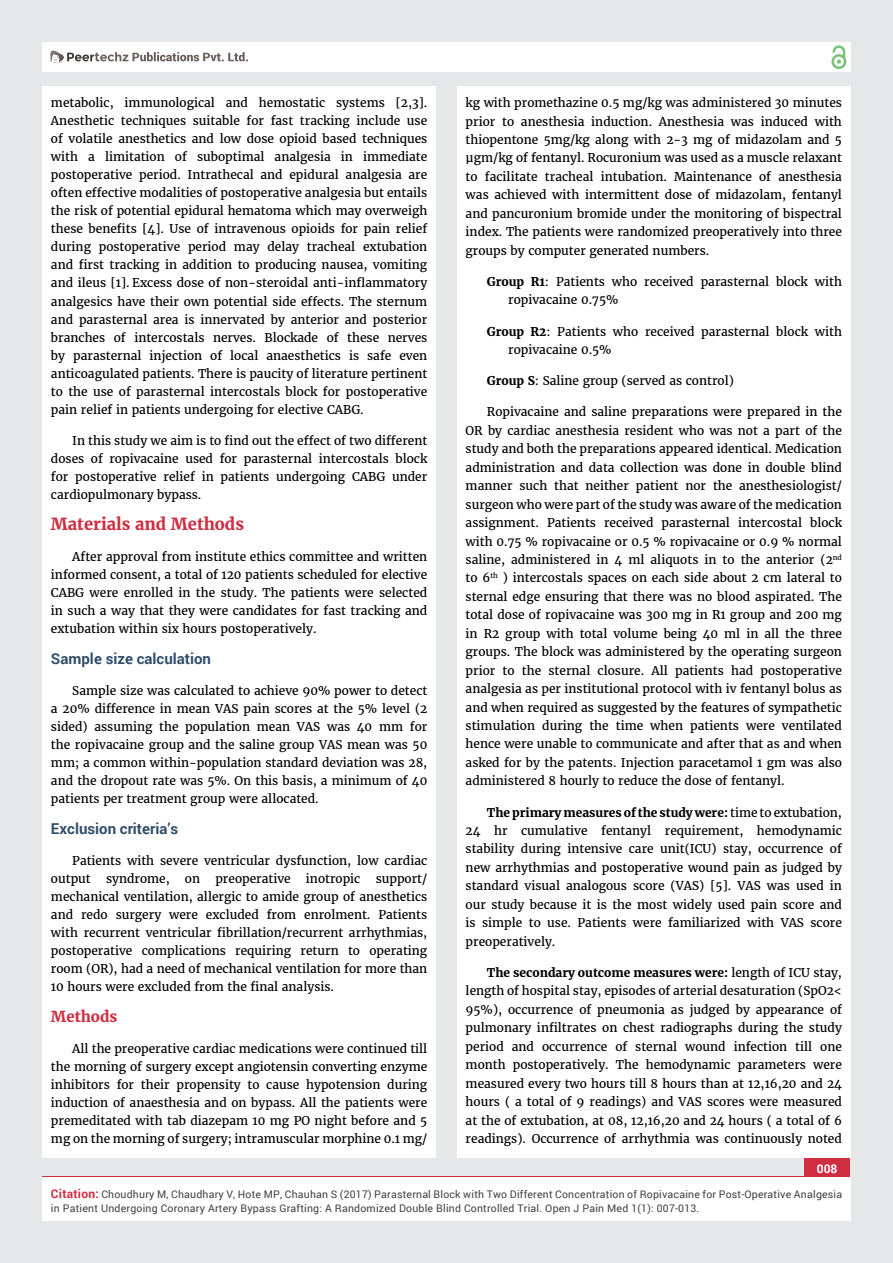
<style>
.page{position:relative;width:893px;height:1263px;background:#e6e7e8}
.page>*{position:absolute;margin:0;border:0;box-sizing:border-box;transform-origin:0 0}
.t1{font:700 16.5px "Merriweather";color:#cf2e41}
.t2{font:700 15px "Roboto";color:#314e6b}
.t3{font:700 15px "Merriweather";color:#cf2e41}
.t4{font:12px/18.5px "Merriweather";color:#000;text-align:justify}
.t5{font:700 12px "Roboto";color:#fff}
.t6{font:10.5px/13.5px "Roboto";letter-spacing:.02em;color:#414042}
.s1{font-weight:700}
.s2{font-weight:700;font-size:12px;color:#cf2e41}
</style>
<div class="page">
<div style="left:42px;top:43px;width:808px;height:29px;background:#fff"></div>
<div style="left:831px;top:54px;width:15px;height:15px;border:2px solid #74c273;border-radius:50%"></div>
<svg style="left:831px;top:45px;width:15px;height:19px"></svg>
<div style="left:804px;top:1157px;width:46px;height:43px;background:#cf2e41"></div>
<svg style="left:49px;top:50px;width:199px;height:14px"></svg>
<div style="left:42px;top:1177px;width:809px;height:43px;background:#fff"></div>
<div style="left:42px;top:87px;width:394px;height:1071px;background:#fff"></div>
<div style="left:457px;top:87px;width:393px;height:1071px;background:#fff"></div>
<p class="t4" style="left:51px;top:94px;width:378px;line-height:18px">metabolic, immunological and hemostatic systems [2,3].<br>Anesthetic techniques suitable for fast tracking include use of volatile anesthetics and low dose opioid based techniques with a limitation of suboptimal analgesia in immediate postoperative period. Intrathecal and epidural analgesia are often effective modalities of postoperative analgesia but entails the risk of potential epidural hematoma which may overweigh these benefits [4]. Use of intravenous opioids for pain relief during postoperative period may delay tracheal extubation and first tracking in addition to producing nausea, vomiting and ileus [1]. Excess dose of non-steroidal anti-inflammatory analgesics have their own potential side effects. The sternum and parasternal area is innervated by anterior and posterior branches of intercostals nerves. Blockade of these nerves by parasternal injection of local anaesthetics is safe even anticoagulated patients. There is paucity of literature pertinent to the use of parasternal intercostals block for postoperative pain relief in patients undergoing for elective CABG.</p>
<p class="t4" style="left:51px;top:432px;width:378px;line-height:18px;text-indent:21px">In this study we aim is to find out the effect of two different doses of ropivacaine used for parasternal intercostals block for postoperative relief in patients undergoing CABG under cardiopulmonary bypass.</p>
<h1 class="t1" style="left:51px;top:514px;width:195px">Materials and Methods</h1>
<p class="t4" style="left:51px;top:547px;width:378px;text-indent:21px">After approval from institute ethics committee and written informed consent, a total of 120 patients scheduled for elective CABG were enrolled in the study. The patients were selected in such a way that they were candidates for fast tracking and extubation within six hours postoperatively.</p>
<p class="t2" style="left:51px;top:648px;width:162px">Sample size calculation</p>
<p class="t4" style="left:51px;top:681px;width:378px;text-indent:21px">Sample size was calculated to achieve 90% power to detect a 20% difference in mean VAS pain scores at the 5% level (2 sided) assuming the population mean VAS was 40 mm for the ropivacaine group and the saline group VAS mean was 50 mm; a common within-population standard deviation was 28, and the dropout rate was 5%. On this basis, a minimum of 40 patients per treatment group were allocated.</p>
<p class="t2" style="left:51px;top:818px;width:129px">Exclusion criteria’s</p>
<p class="t4" style="left:51px;top:851px;width:378px;line-height:18px;text-indent:21px">Patients with severe ventricular dysfunction, low cardiac output</p>
<p class="t4" style="left:106px;top:869px;width:65px">syndrome,</p>
<p class="t4" style="left:185px;top:869px;width:17px">on</p>
<p class="t4" style="left:215px;top:869px;width:77px">preoperative</p>
<p class="t4" style="left:306px;top:869px;width:56px">inotropic</p>
<p class="t4" style="left:51px;top:870px;width:378px;line-height:18px;text-indent:325px">support/ mechanical ventilation, allergic to amide group of anesthetics and redo surgery were excluded from enrolment. Patients with recurrent ventricular fibrillation/recurrent arrhythmias, postoperative complications requiring return to operating room (OR), had a need of mechanical ventilation for more than 10 hours were excluded from the final analysis.</p>
<p class="t3" style="left:51px;top:1007px;width:68px">Methods</p>
<p class="t4" style="left:51px;top:1040px;width:378px;line-height:18px;text-indent:21px">All the preoperative cardiac medications were continued till the morning of surgery except angiotensin converting enzyme inhibitors for their propensity to cause hypotension during induction of anaesthesia and on bypass. All the patients were premeditated with tab diazepam 10 mg PO night before and 5 mg on the morning of surgery; intramuscular morphine 0.1 mg/</p>
<p class="t4" style="left:466px;top:94px;width:378px">kg with promethazine 0.5 mg/kg was administered 30 minutes prior to anesthesia induction. Anesthesia was induced with thiopentone 5mg/kg along with 2-3 mg of midazolam and 5 μgm/kg of fentanyl. Rocuronium was used as a muscle relaxant to facilitate tracheal intubation. Maintenance of anesthesia was achieved with intermittent dose of midazolam, fentanyl and pancuronium bromide under the monitoring of bispectral index. The patients were randomized preoperatively into three groups by computer generated numbers.</p>
<p class="t4" style="left:508px;top:272px;width:335px;text-indent:-21px"><span class="s1">Group R1</span>: Patients who received parasternal block with ropivacaine 0.75%</p>
<p class="t4" style="left:508px;top:322px;width:335px;text-indent:-21px"><span class="s1">Group R2</span>: Patients who received parasternal block with ropivacaine 0.5%</p>
<p class="t4" style="left:487px;top:372px;width:248px"><span class="s1">Group S</span>: Saline group (served as control)</p>
<p class="t4" style="left:466px;top:403px;width:378px;text-indent:21px">Ropivacaine and saline preparations were prepared in the OR by cardiac anesthesia resident who was not a part of the study and both the preparations appeared identical. Medication administration and data collection was done in double blind manner such that neither patient nor the anesthesiologist/ surgeon who were part of the study was aware of the medication assignment. Patients received parasternal intercostal block with 0.75 % ropivacaine or 0.5 % ropivacaine or 0.9 % normal saline, administered in 4 ml aliquots in to the anterior (2<sup>nd </sup>to 6<sup>th</sup> ) intercostals spaces on each side about 2 cm lateral to sternal edge ensuring that there was no blood aspirated. The total dose of ropivacaine was 300 mg in R1 group and 200 mg in R2 group with total volume being 40 ml in all the three groups. The block was administered by the operating surgeon prior to the sternal closure. All patients had postoperative analgesia as per institutional protocol with iv fentanyl bolus as and when required as suggested by the features of sympathetic stimulation during the time when patients were ventilated hence were unable to communicate and after that as and when asked for by the patents. Injection paracetamol 1 gm was also administered 8 hourly to reduce the dose of fentanyl.</p>
<p class="t4" style="left:466px;top:803px;width:378px;text-indent:21px"><span class="s1">The primary measures of the study were:</span> time to extubation, 24 hr cumulative fentanyl requirement, hemodynamic stability during intensive care unit(ICU) stay, occurrence of new arrhythmias and postoperative wound pain as judged by standard visual analogous score (VAS) [5]. VAS was used in our study because it is the most widely used pain score and is simple to use. Patients were familiarized with VAS score preoperatively.</p>
<p class="t4" style="left:466px;top:963px;width:378px;text-indent:21px"><span class="s1">The secondary outcome measures were:</span> length of ICU stay, length of hospital stay, episodes of arterial desaturation (SpO2&lt; 95%), occurrence of pneumonia as judged by appearance of pulmonary infiltrates on chest radiographs during the study period and occurrence of sternal wound infection till one month postoperatively. The hemodynamic parameters were measured every two hours till 8 hours than at 12,16,20 and 24 hours ( a total of 9 readings) and VAS scores were measured at the of extubation, at 08, 12,16,20 and 24 hours ( a total of 6 readings). Occurrence of arrhythmia was continuously noted</p>
<p class="t5" style="left:817px;top:1161px;width:22px">008</p>
<p class="t6" style="left:51px;top:1188px;width:793px"><span class="s2">Citation:</span> Choudhury M, Chaudhary V, Hote MP, Chauhan S (2017) Parasternal Block with Two Different Concentration of Ropivacaine for Post-Operative Analgesia in Patient Undergoing Coronary Artery Bypass Grafting: A Randomized Double Blind Controlled Trial. Open J Pain Med 1(1): 007-013.</p>
</div>
